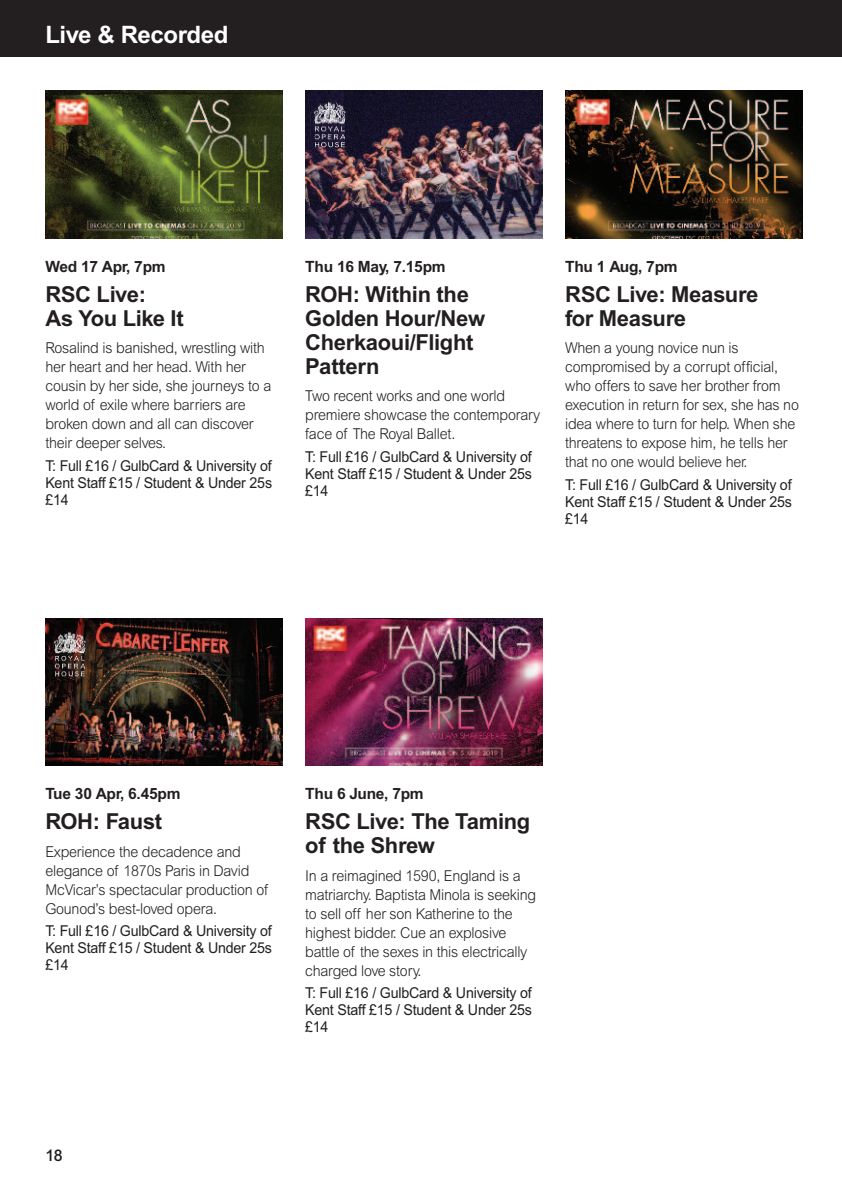
<style>
.page{position:relative;width:842px;height:1191px;background:#fff}
.page>*{position:absolute;margin:0;border:0;box-sizing:border-box;transform-origin:0 0}
.t1{font:700 24px "Arial";letter-spacing:-.015em;color:#fff}
.t2{font:700 22px/24px "Arial";letter-spacing:-.015em;color:#231f20}
.t3{font:500 16px "Arial";color:#231f20}
.t4{font:700 15.6px "Arial";letter-spacing:-.015em;color:#231f20}
.t5{font:300 15px/19px "Arial";letter-spacing:-.015em;color:#231f20;scale:.95 1}
.t6{font:15px/17px "Arial";letter-spacing:-.015em;color:#231f20;text-align:justify;scale:.95 1}
</style>
<div class="page">
<div style="left:0;top:0;width:842px;height:57px;background:#231f20"></div>
<img style="left:45px;top:618px;width:238px;height:147px">
<img style="left:305px;top:91px;width:237px;height:147px">
<img style="left:45px;top:91px;width:238px;height:147px">
<img style="left:305px;top:618px;width:237px;height:147px">
<img style="left:565px;top:91px;width:237px;height:147px">
<img style="left:50px;top:629px;width:40px;height:52px">
<img style="left:310px;top:100px;width:39px;height:51px">
<h1 class="t1" style="left:45px;top:26px;width:184px">Live &amp; Recorded</h1>
<p class="t4" style="left:45px;top:261px;width:122px">Wed 17 Apr, 7pm</p>
<h2 class="t2" style="left:45px;top:284px;width:140px">RSC Live:<br>As You Like It</h2>
<p class="t5" style="left:45px;top:340px;width:239px">Rosalind is banished, wrestling with her heart and her head. With her cousin by her side, she journeys to a world of exile where barriers are broken down and all can discover their deeper selves.</p>
<p class="t6" style="left:45px;top:457px;width:240px">T: Full £16 / GulbCard &amp; University of Kent Staff £15 / Student &amp; Under 25s £14</p>
<p class="t4" style="left:305px;top:261px;width:142px">Thu 16 May, 7.15pm</p>
<h2 class="t2" style="left:305px;top:284px;width:181px">ROH: Within the<br>Golden Hour/New<br>Cherkaoui/Flight<br>Pattern</h2>
<p class="t5" style="left:305px;top:388px;width:249px">Two recent works and one world premiere showcase the contemporary face of The Royal Ballet.</p>
<p class="t6" style="left:305px;top:448px;width:240px">T: Full £16 / GulbCard &amp; University of Kent Staff £15 / Student &amp; Under 25s £14</p>
<p class="t4" style="left:565px;top:261px;width:114px">Thu 1 Aug, 7pm</p>
<h2 class="t2" style="left:565px;top:284px;width:195px">RSC Live: Measure for Measure</h2>
<p class="t5" style="left:565px;top:340px;width:248px">When a young novice nun is compromised by a corrupt official, who offers to save her brother from execution in return for sex, she has no idea where to turn for help. When she threatens to expose him, he tells her that no one would believe her.</p>
<p class="t6" style="left:565px;top:476px;width:240px">T: Full £16 / GulbCard &amp; University of Kent Staff £15 / Student &amp; Under 25s £14</p>
<p class="t4" style="left:45px;top:788px;width:137px">Tue 30 Apr, 6.45pm</p>
<h2 class="t2" style="left:45px;top:811px;width:118px">ROH: Faust</h2>
<p class="t5" style="left:45px;top:843px;width:236px">Experience the decadence and elegance of 1870s Paris in David<br>McVicar’s spectacular production of<br>Gounod’s best-loved opera.</p>
<p class="t6" style="left:45px;top:922px;width:240px">T: Full £16 / GulbCard &amp; University of Kent Staff £15 / Student &amp; Under 25s £14</p>
<p class="t4" style="left:305px;top:788px;width:120px">Thu 6 June, 7pm</p>
<h2 class="t2" style="left:305px;top:811px;width:227px">RSC Live: The Taming of the Shrew</h2>
<p class="t5" style="left:305px;top:867px;width:245px">In a reimagined 1590, England is a matriarchy. Baptista Minola is seeking to sell off her son Katherine to the highest bidder. Cue an explosive battle of the sexes in this electrically charged love story.</p>
<p class="t6" style="left:305px;top:984px;width:240px">T: Full £16 / GulbCard &amp; University of Kent Staff £15 / Student &amp; Under 25s £14</p>
<p class="t3" style="left:45px;top:1149px;width:19px">18</p>
</div>
